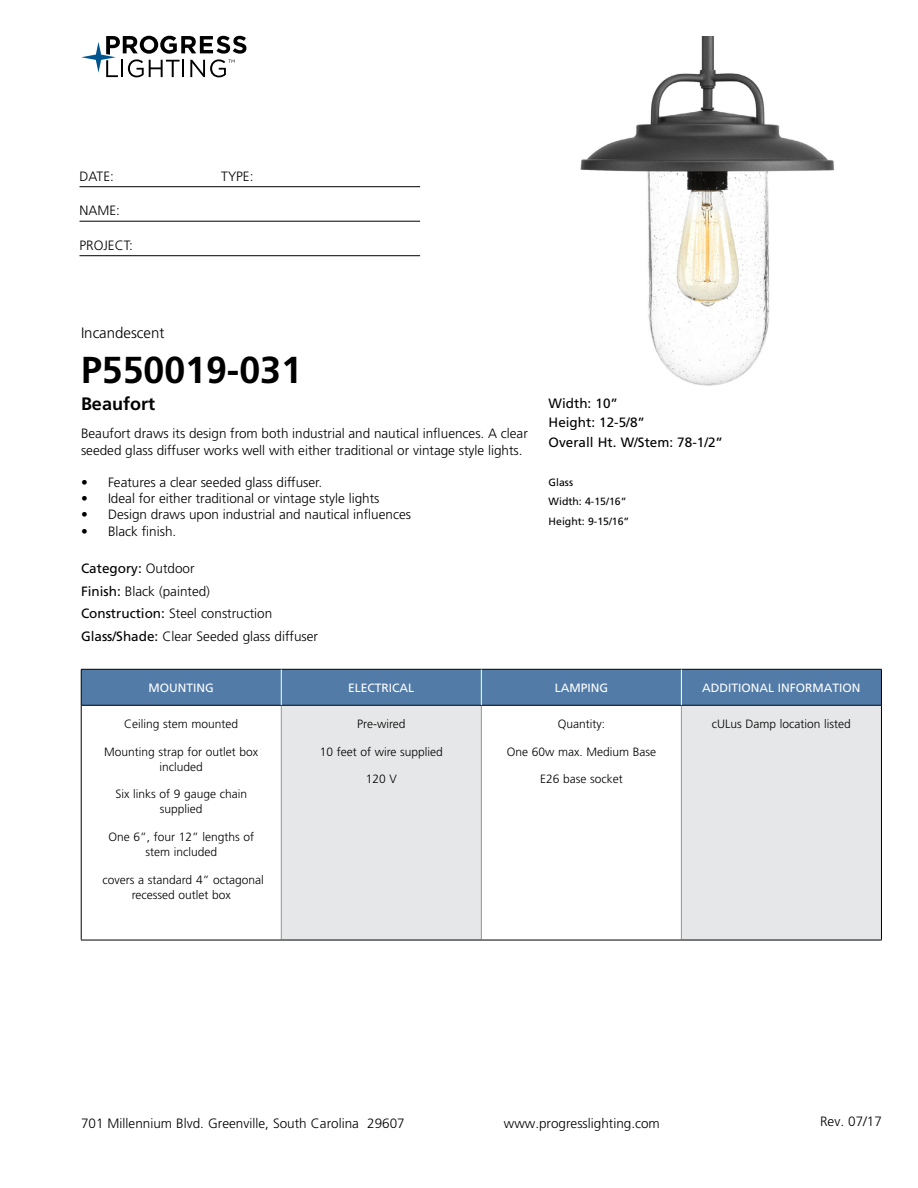
<style>
.page{position:relative;width:918px;height:1188px;background:#fff}
.page>*{position:absolute;margin:0;border:0;box-sizing:border-box;transform-origin:0 0}
.t1{font:700 37.5px "Frutiger LT Std";color:#000}
.t2{font:700 18px "Frutiger LT Std";color:#000}
.t3{font:300 15px "Frutiger LT Std";color:#000}
.t4{font:300 13.5px/22.5px "Frutiger LT Std";color:#000}
.t5{font:13.5px/19.5px "Frutiger LT Std";color:#000}
.t6{font:300 12px/15px "Frutiger LT Std";color:#000;text-align:center}
.t7{font:12px "Frutiger LT Std";color:#fff}
.t8{font:10.5px/19.5px "Frutiger LT Std";color:#000}
.s1{font-weight:400}
</style>
<div class="page">
<svg style="left:81px;top:36px;width:165px;height:41px"></svg>
<hr style="left:80px;top:186px;width:340px;height:1px;background:#000">
<hr style="left:80px;top:221px;width:340px;height:1px;background:#000">
<hr style="left:80px;top:255px;width:340px;height:1px;background:#000">
<div style="left:82px;top:670px;width:799px;height:35px;background:#527ba8"></div>
<div style="left:281px;top:705px;width:200px;height:235px;background:#e6e7e8"></div>
<div style="left:681px;top:705px;width:200px;height:235px;background:#e6e7e8"></div>
<hr style="left:281px;top:706px;width:1px;height:234px;background:#939598">
<hr style="left:481px;top:706px;width:1px;height:234px;background:#939598">
<hr style="left:681px;top:706px;width:1px;height:234px;background:#939598">
<hr style="left:81px;top:705px;width:200px;height:1px;background:#000">
<hr style="left:281px;top:705px;width:200px;height:1px;background:#000">
<hr style="left:481px;top:705px;width:200px;height:1px;background:#000">
<hr style="left:681px;top:705px;width:200px;height:1px;background:#000">
<hr style="left:81px;top:940px;width:200px;height:1px;background:#000">
<hr style="left:281px;top:940px;width:200px;height:1px;background:#000">
<hr style="left:481px;top:940px;width:200px;height:1px;background:#000">
<hr style="left:681px;top:940px;width:201px;height:1px;background:#000">
<hr style="left:81px;top:669px;width:200px;height:1px;background:#000">
<hr style="left:81px;top:670px;width:1px;height:35px;background:#000">
<hr style="left:281px;top:669px;width:200px;height:1px;background:#000">
<hr style="left:481px;top:669px;width:200px;height:1px;background:#000">
<hr style="left:681px;top:669px;width:201px;height:1px;background:#000">
<hr style="left:881px;top:670px;width:1px;height:35px;background:#000">
<hr style="left:81px;top:705px;width:1px;height:235px;background:#000">
<hr style="left:881px;top:705px;width:1px;height:235px;background:#000">
<hr style="left:281px;top:670px;width:1px;height:35px;background:#fff">
<hr style="left:681px;top:670px;width:1px;height:35px;background:#fff">
<hr style="left:481px;top:670px;width:1px;height:35px;background:#fff">
<img style="left:580px;top:36px;width:255px;height:349px">
<p class="t4" style="left:80px;top:165px;width:36px">DATE:</p>
<p class="t4" style="left:221px;top:165px;width:34px">TYPE:</p>
<p class="t4" style="left:80px;top:200px;width:42px">NAME:</p>
<p class="t4" style="left:80px;top:234px;width:55px">PROJECT:</p>
<p class="t3" style="left:81px;top:325px;width:85px">Incandescent</p>
<h1 class="t1" style="left:81px;top:348px;width:222px">P550019-031</h1>
<h2 class="t2" style="left:81px;top:393px;width:76px">Beaufort</h2>
<p class="t4" style="left:81px;top:426px;width:448px;line-height:16.2px">Beaufort draws its design from both industrial and nautical influences. A clear seeded glass diffuser works well with either traditional or vintage style lights.</p>
<p class="t4" style="left:81px;top:471px;width:243px">• Features a clear seeded glass diffuser.</p>
<p class="t4" style="left:81px;top:487px;width:300px">• Ideal for either traditional or vintage style lights</p>
<p class="t4" style="left:81px;top:504px;width:332px">• Design draws upon industrial and nautical influences</p>
<p class="t4" style="left:81px;top:520px;width:97px">• Black finish.</p>
<p class="t4" style="left:81px;top:557px;width:239px"><span class="s1">Category:</span> Outdoor<br><span class="s1">Finish:</span> Black (painted)<br><span class="s1">Construction:</span> Steel construction<br><span class="s1">Glass/Shade:</span> Clear Seeded glass diffuser</p>
<p class="t7" style="left:149px;top:681px;width:67px">MOUNTING</p>
<p class="t7" style="left:348px;top:681px;width:68px">ELECTRICAL</p>
<p class="t7" style="left:555px;top:681px;width:55px">LAMPING</p>
<p class="t7" style="left:702px;top:681px;width:160px">ADDITIONAL INFORMATION</p>
<p class="t6" style="left:124px;top:716px;width:116px">Ceiling stem mounted</p>
<p class="t6" style="left:104px;top:744px;width:156px">Mounting strap for outlet box included</p>
<p class="t6" style="left:115px;top:787px;width:133px">Six links of 9 gauge chain supplied</p>
<p class="t6" style="left:108px;top:830px;width:147px">One 6”, four 12” lengths of stem included</p>
<p class="t6" style="left:103px;top:872px;width:163px">covers a standard 4” octagonal recessed outlet box</p>
<p class="t5" style="left:549px;top:393px;width:176px">Width: 10”<br>Height: 12-5/8”<br>Overall Ht. W/Stem: 78-1/2”</p>
<p class="t8" style="left:549px;top:472px;width:82px">Glass<br>Width: 4-15/16”<br>Height: 9-15/16”</p>
<p class="t6" style="left:357px;top:716px;width:50px">Pre-wired</p>
<p class="t6" style="left:320px;top:744px;width:125px">10 feet of wire supplied</p>
<p class="t6" style="left:366px;top:772px;width:33px">120 V</p>
<p class="t6" style="left:712px;top:716px;width:141px">cULus Damp location listed</p>
<p class="t6" style="left:558px;top:716px;width:49px">Quantity:</p>
<p class="t6" style="left:507px;top:744px;width:151px">One 60w max. Medium Base</p>
<p class="t6" style="left:540px;top:772px;width:84px">E26 base socket</p>
<p class="t4" style="left:81px;top:1112px;width:325px">701 Millennium Blvd. Greenville, South Carolina 29607</p>
<p class="t4" style="left:504px;top:1112px;width:158px">www.progresslighting.com</p>
<p class="t4" style="left:820px;top:1110px;width:63px">Rev. 07/17</p>
</div>
